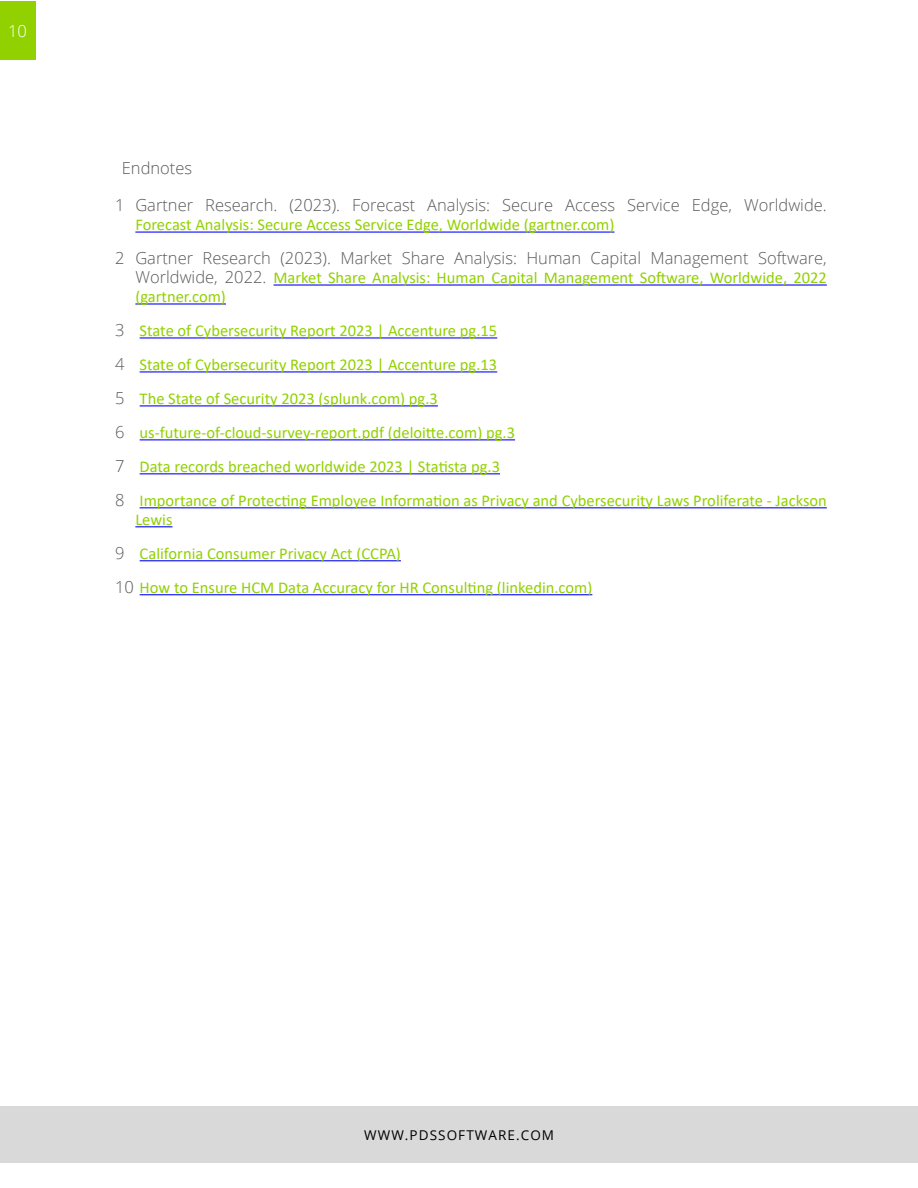
<style>
.page{position:relative;width:918px;height:1188px;background:#fff}
.page>*{position:absolute;margin:0;border:0;box-sizing:border-box;transform-origin:0 0}
.t1{font:16.5px/33.9px "Calibri";color:#91d100}
.t2{font:300 16.5px "Open Sans";color:#595959}
.t3{font:300 16.5px "Open Sans";color:#fff}
.t4{font:13.5px "Open Sans";letter-spacing:.08em;color:#000}
.s1{font-family:"Open Sans";font-weight:300;color:#595959}
</style>
<div class="page">
<div style="left:0;top:1106px;width:918px;height:57px;background:#d9d9d9"></div>
<div style="left:0;top:1px;width:35px;height:59px;background:#91d100"></div>
<hr style="left:135px;top:232px;width:479px;height:1px;background:#00f">
<hr style="left:274px;top:284px;width:553px;height:2px;background:#00f">
<hr style="left:135px;top:303px;width:91px;height:2px;background:#00f">
<hr style="left:140px;top:337px;width:357px;height:2px;background:#00f">
<hr style="left:140px;top:371px;width:357px;height:1px;background:#00f">
<hr style="left:140px;top:405px;width:298px;height:1px;background:#00f">
<hr style="left:140px;top:439px;width:375px;height:1px;background:#00f">
<hr style="left:140px;top:473px;width:360px;height:1px;background:#00f">
<hr style="left:140px;top:507px;width:687px;height:1px;background:#00f">
<hr style="left:135px;top:526px;width:37px;height:1px;background:#00f">
<hr style="left:140px;top:560px;width:261px;height:1px;background:#00f">
<hr style="left:140px;top:594px;width:452px;height:1px;background:#00f">
<p class="t3" style="left:8px;top:20px;width:20px">10</p>
<p class="t2" style="left:122px;top:157px;width:72px">Endnotes</p>
<p class="t2" style="left:115px;top:194px;width:713px">1 Gartner Research. (2023). Forecast Analysis: Secure Access Service Edge, Worldwide.</p>
<p class="t1" style="left:135px;top:207px;width:481px">Forecast Analysis: Secure Access Service Edge, Worldwide (gartner.com)</p>
<p class="t2" style="left:115px;top:247px;width:713px">2 Gartner Research (2023). Market Share Analysis: Human Capital Management Software,</p>
<p class="t1" style="left:135px;top:268px;width:693px;line-height:19px"><span class="s1">Worldwide, 2022.</span> Market Share Analysis: Human Capital Management Software, Worldwide, 2022 (gartner.com)</p>
<p class="t1" style="left:115px;top:313px;width:713px"><span class="s1">3</span> State of Cybersecurity Report 2023 | Accenture pg.15<br><span class="s1">4</span> State of Cybersecurity Report 2023 | Accenture pg.13<br><span class="s1">5</span> The State of Security 2023 (splunk.com) pg.3<br><span class="s1">6</span> us-future-of-cloud-survey-report.pdf (deloitte.com) pg.3<br><span class="s1">7</span> Data records breached worldwide 2023 | Statista pg.3<br><span class="s1">8</span> Importance of Protecting Employee Information as Privacy and Cybersecurity Laws Proliferate - Jackson</p>
<p class="t1" style="left:115px;top:502px;width:479px;text-indent:20px">Lewis<br><span class="s1">9</span> California Consumer Privacy Act (CCPA)<br><span class="s1">10</span> How to Ensure HCM Data Accuracy for HR Consulting (linkedin.com)</p>
<p class="t4" style="left:364px;top:1126px;width:191px">WWW.PDSSOFTWARE.COM</p>
</div>
